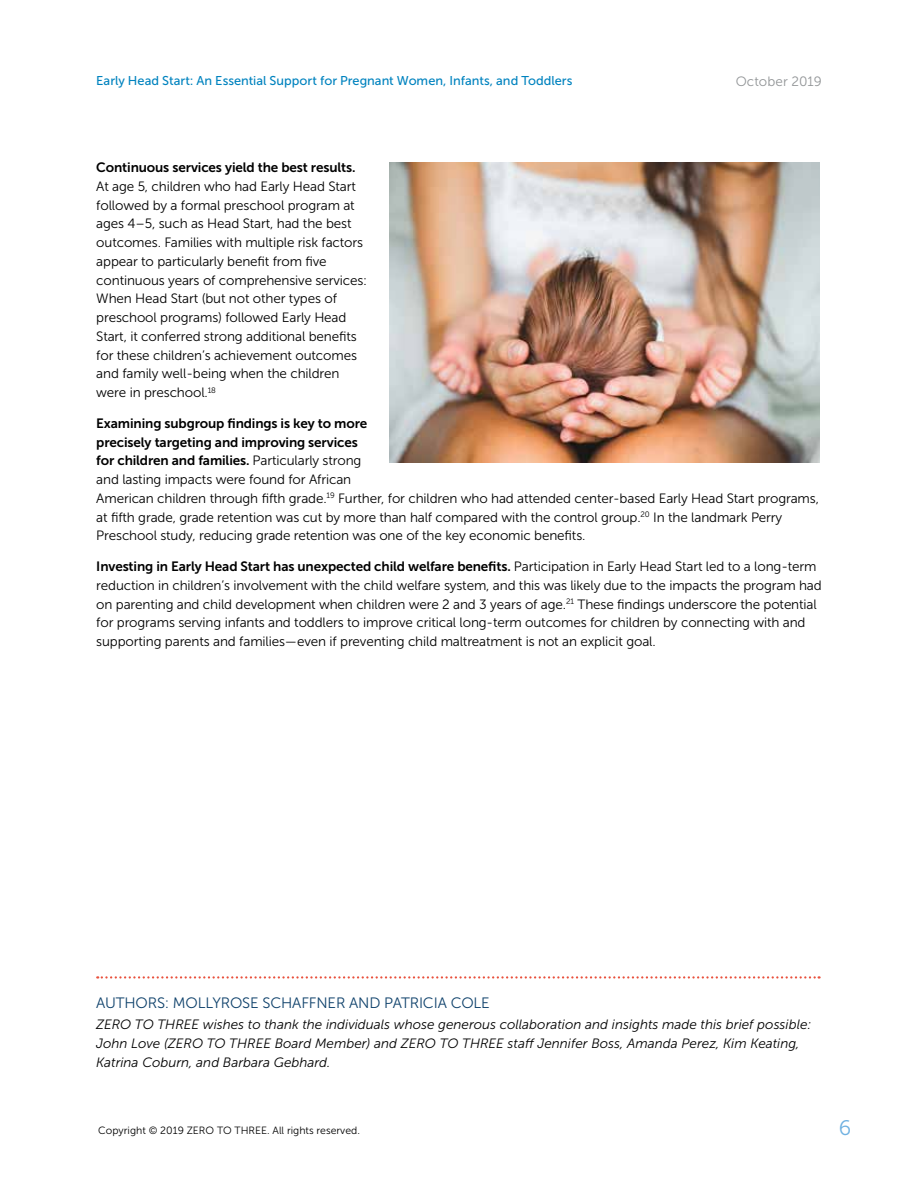
<style>
.page{position:relative;width:918px;height:1188px;background:#fff}
.page>*{position:absolute;margin:0;border:0;box-sizing:border-box;transform-origin:0 0}
.t1{font:21px "Museo Slab 300";color:#70b1e1}
.t2{font:15px "Museo Sans 300";letter-spacing:-.01em;color:#0e416b}
.t3{font:13.5px/18.8px "Museo Sans 300";letter-spacing:-.01em;color:#000}
.t4{font:13.5px/18.8px "Museo Sans 700";letter-spacing:-.01em;color:#000}
.t5{font:italic 13.5px/18.8px "Museo Sans 300";color:#000}
.t6{font:13.5px "Museo Sans 300";letter-spacing:.01em;color:#929597}
.t7{font:12.75px "Museo Sans 500";color:#0083bf}
.t8{font:10.5px "Museo Sans 300";color:#000}
.s1{font-family:"Museo Sans 300"}
</style>
<div class="page">
<svg style="left:97px;top:976px;width:723px;height:3px"></svg>
<img style="left:389px;top:162px;width:431px;height:300px">
<p class="t7" style="left:96px;top:74px;width:478px">Early Head Start: An Essential Support for Pregnant Women, Infants, and Toddlers</p>
<p class="t6" style="left:736px;top:74px;width:88px">October 2019</p>
<p class="t4" style="left:96px;top:158px;width:261px">Continuous services yield the best results.</p>
<p class="t3" style="left:96px;top:177px;width:272px">At age 5, children who had Early Head Start followed by a formal preschool program at ages 4–5, such as Head Start, had the best outcomes. Families with multiple risk factors appear to particularly benefit from five continuous years of comprehensive services:<br>When Head Start (but not other types of preschool programs) followed Early Head Start, it conferred strong additional benefits for these children’s achievement outcomes and family well-being when the children were in preschool.<sup>18</sup></p>
<p class="t4" style="left:96px;top:414px;width:273px">Examining subgroup findings is key to more precisely targeting and improving services for children and families. <span class="s1">Particularly strong</span></p>
<p class="t3" style="left:96px;top:470px;width:724px">and lasting impacts were found for African<br>American children through fifth grade.<sup>19</sup> Further, for children who had attended center-based Early Head Start programs, at fifth grade, grade retention was cut by more than half compared with the control group.<sup>20</sup> In the landmark Perry Preschool study, reducing grade retention was one of the key economic benefits.</p>
<p class="t4" style="left:96px;top:557px;width:722px">Investing in Early Head Start has unexpected child welfare benefits. <span class="s1">Participation in Early Head Start led to a long-term</span></p>
<p class="t3" style="left:96px;top:576px;width:727px">reduction in children’s involvement with the child welfare system, and this was likely due to the impacts the program had on parenting and child development when children were 2 and 3 years of age.<sup>21</sup> These findings underscore the potential for programs serving infants and toddlers to improve critical long-term outcomes for children by connecting with and supporting parents and families—even if preventing child maltreatment is not an explicit goal.</p>
<p class="t2" style="left:96px;top:995px;width:395px">AUTHORS: MOLLYROSE SCHAFFNER AND PATRICIA COLE</p>
<p class="t5" style="left:96px;top:1015px;width:717px">ZERO TO THREE wishes to thank the individuals whose generous collaboration and insights made this brief possible:<br>John Love (ZERO TO THREE Board Member) and ZERO TO THREE staff Jennifer Boss, Amanda Perez, Kim Keating,<br>Katrina Coburn, and Barbara Gebhard.</p>
<p class="t8" style="left:98px;top:1125px;width:263px">Copyright © 2019 ZERO TO THREE. All rights reserved.</p>
<h1 class="t1" style="left:839px;top:1116px;width:14px">6</h1>
</div>
